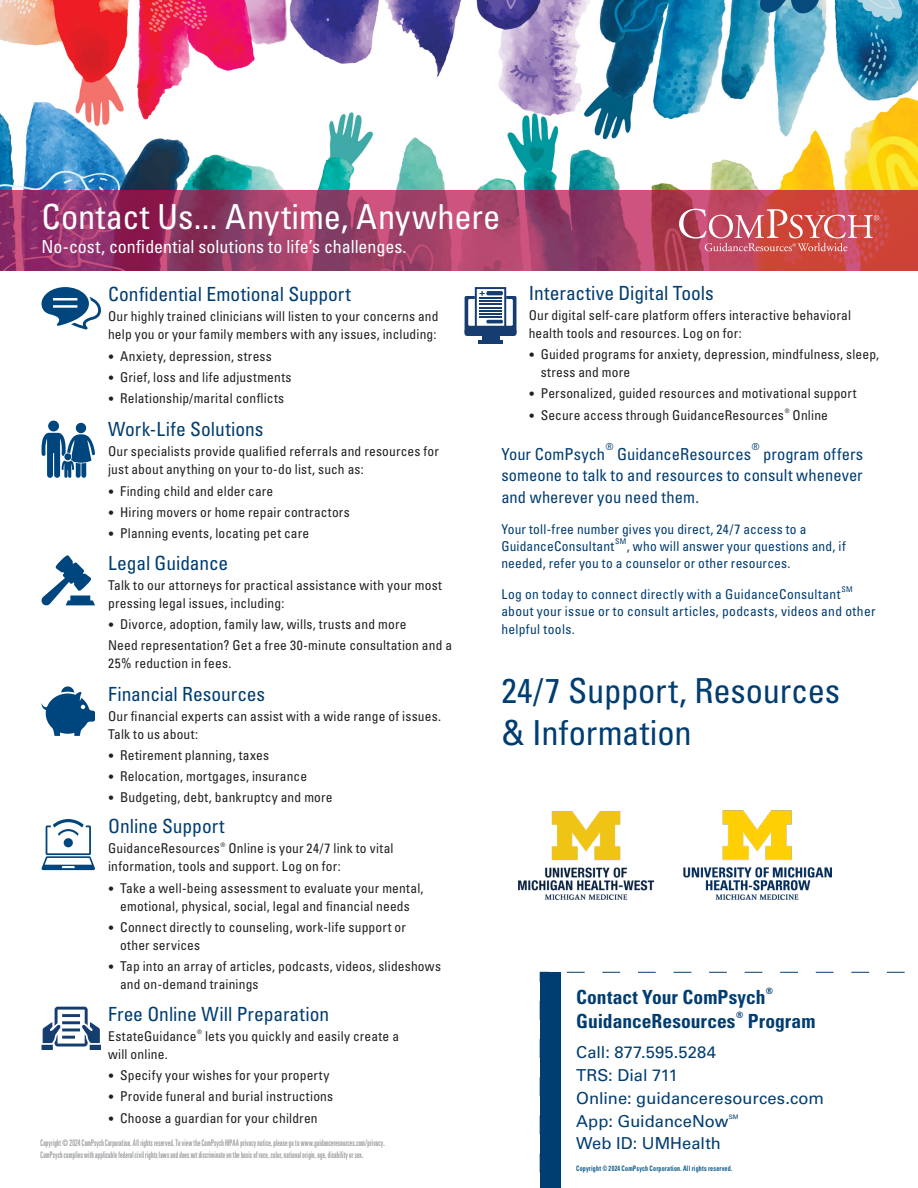
<style>
.page{position:relative;width:918px;height:1188px;background:#fff}
.page>*{position:absolute;margin:0;border:0;box-sizing:border-box;transform-origin:0 0}
.EF_Side_Body{font:condensed 34.5px "Univers LT Std";letter-spacing:-.005em;color:#003d71}
.EF_Title{font:condensed 34.5px "Univers LT Std";letter-spacing:.005em;color:#fff}
.EF_Header{font:condensed 19.5px "Univers LT Std";color:#003d71}
.t1{font:700 condensed 19.5px "Univers LT Std";color:#003d71}
.EF_Subtitle{font:condensed 18px "Univers LT Std";color:#fff}
.EF_Side_Intro{font:condensed 16.5px/21px "Univers LT Std";letter-spacing:.005em;color:#003d71;text-align:right}
.Contact_info{font:16.5px "Univers LT Std";color:#003d71}
.EF_Body{font:condensed 13.5px/18px "Univers LT Std";letter-spacing:.015em;color:#231f20}
.EF_Side_Intro-2{font:condensed 13.5px/17.2px "Univers LT Std";letter-spacing:.015em;color:#003d71}
.EF_Side_Body-2{font:condensed 13.5px/18px "Univers LT Std";letter-spacing:.025em;color:#003d71}
.EF_Side_Intro-3{font:condensed 9.6px "Univers LT Std";color:#003d71}
.Legal{font:ultra-condensed 9px/12px "Univers LT Std";letter-spacing:.03em;color:#939598;scale:.8 1}
.t2{font:700 condensed 8.7px "Univers LT Std";color:#003d71}
.EF_Side_Intro-4{font:condensed 7.8px "Univers LT Std";color:#003d71}
.EF_Side_Body-3{font:condensed 7.8px "Univers LT Std";color:#003d71}
.Legal-2{font:700 condensed 7.5px "Univers LT Std";letter-spacing:.03em;color:#125f8c;scale:.8 1}
.EF_Body-2{font:condensed 6.15px "Univers LT Std";color:#231f20}
.Contact_info-2{font:6.15px "Univers LT Std";color:#003d71}
.s1{font-weight:300;font-stretch:normal;font-size:12px}
</style>
<div class="page">
<img style="left:0;top:0;width:918px;height:190px">
<svg style="left:540px;top:972px;width:365px;height:216px"></svg>
<img style="left:518px;top:811px;width:136px;height:89px">
<img style="left:684px;top:810px;width:148px;height:89px">
<svg style="left:42px;top:287px;width:59px;height:43px"></svg>
<svg style="left:42px;top:422px;width:53px;height:56px"></svg>
<div style="left:64px;top:453px;width:7px;height:7px;background:#00467e;border-radius:50%"></div>
<svg style="left:42px;top:555px;width:53px;height:50px"></svg>
<svg style="left:42px;top:686px;width:53px;height:50px"></svg>
<svg style="left:42px;top:819px;width:53px;height:51px"></svg>
<svg style="left:42px;top:1007px;width:59px;height:43px"></svg>
<svg style="left:0;top:190px;width:918px;height:81px;background:#a43c61"></svg>
<svg style="left:679px;top:209px;width:200px;height:42px;background:#cf666c"></svg>
<hr style="left:482px;top:336px;width:18px;height:4px;background:#163d6f">
<hr style="left:478px;top:340px;width:25px;height:3px;background:#163d6f">
<svg style="left:465px;top:287px;width:51px;height:49px"></svg>
<p class="EF_Title" style="left:42px;top:195px;width:460px">Contact Us... Anytime, Anywhere</p>
<p class="EF_Subtitle" style="left:42px;top:235px;width:367px">No-cost, confidential solutions to life’s challenges.</p>
<p class="EF_Header" style="left:108px;top:282px;width:244px">Confidential Emotional Support</p>
<p class="EF_Body" style="left:108px;top:307px;width:332px">Our highly trained clinicians will listen to your concerns and help you or your family members with any issues, including:</p>
<p class="EF_Body" style="left:108px;top:347px;width:165px"><span class="s1">•</span> Anxiety, depression, stress</p>
<p class="EF_Body" style="left:108px;top:368px;width:185px"><span class="s1">•</span> Grief, loss and life adjustments</p>
<p class="EF_Body" style="left:108px;top:389px;width:178px"><span class="s1">•</span> Relationship/marital conflicts</p>
<p class="EF_Header" style="left:108px;top:417px;width:157px">Work-Life Solutions</p>
<p class="EF_Body" style="left:108px;top:442px;width:332px">Our specialists provide qualified referrals and resources for just about anything on your to-do list, such as:</p>
<p class="EF_Body" style="left:108px;top:482px;width:167px"><span class="s1">•</span> Finding child and elder care</p>
<p class="EF_Body" style="left:108px;top:503px;width:243px"><span class="s1">•</span> Hiring movers or home repair contractors</p>
<p class="EF_Body" style="left:108px;top:524px;width:203px"><span class="s1">•</span> Planning events, locating pet care</p>
<p class="EF_Header" style="left:108px;top:550px;width:122px">Legal Guidance</p>
<p class="EF_Body" style="left:108px;top:576px;width:335px">Talk to our attorneys for practical assistance with your most pressing legal issues, including:</p>
<p class="EF_Body" style="left:108px;top:615px;width:300px"><span class="s1">•</span> Divorce, adoption, family law, wills, trusts and more</p>
<p class="EF_Body" style="left:108px;top:636px;width:346px">Need representation? Get a free 30-minute consultation and a<br>25% reduction in fees.</p>
<p class="EF_Header" style="left:108px;top:681px;width:159px">Financial Resources</p>
<p class="EF_Body" style="left:108px;top:707px;width:335px">Our financial experts can assist with a wide range of issues.<br>Talk to us about:</p>
<p class="EF_Body" style="left:108px;top:746px;width:162px"><span class="s1">•</span> Retirement planning, taxes</p>
<p class="EF_Body" style="left:108px;top:767px;width:201px"><span class="s1">•</span> Relocation, mortgages, insurance</p>
<p class="EF_Body" style="left:108px;top:788px;width:226px"><span class="s1">•</span> Budgeting, debt, bankruptcy and more</p>
<p class="EF_Header" style="left:108px;top:814px;width:118px">Online Support</p>
<p class="EF_Body" style="left:108px;top:839px;width:113px">GuidanceResources</p>
<p class="EF_Body-2" style="left:221px;top:841px;width:6px">®</p>
<p class="EF_Body" style="left:108px;top:839px;width:287px;text-indent:120px">Online is your 24/7 link to vital information, tools and support. Log on for:</p>
<p class="EF_Body" style="left:108px;top:879px;width:317px;text-align:center"><span class="s1">•</span> Take a well-being assessment to evaluate your mental, emotional, physical, social, legal and financial needs</p>
<p class="EF_Body" style="left:120px;top:918px;width:287px;text-indent:-12px"><span class="s1">•</span> Connect directly to counseling, work-life support or other services</p>
<p class="EF_Body" style="left:120px;top:957px;width:322px;text-indent:-12px"><span class="s1">•</span> Tap into an array of articles, podcasts, videos, slideshows and on-demand trainings</p>
<p class="EF_Header" style="left:108px;top:1001px;width:223px">Free Online Will Preparation</p>
<p class="EF_Body" style="left:108px;top:1027px;width:90px">EstateGuidance</p>
<p class="EF_Body-2" style="left:197px;top:1028px;width:6px">®</p>
<p class="EF_Body" style="left:205px;top:1027px;width:195px">lets you quickly and easily create a</p>
<p class="EF_Body" style="left:108px;top:1045px;width:61px">will online.</p>
<p class="EF_Body" style="left:108px;top:1066px;width:223px"><span class="s1">•</span> Specify your wishes for your property</p>
<p class="EF_Body" style="left:108px;top:1087px;width:227px"><span class="s1">•</span> Provide funeral and burial instructions</p>
<p class="EF_Body" style="left:108px;top:1109px;width:211px"><span class="s1">•</span> Choose a guardian for your children</p>
<p class="Legal" style="left:41px;top:1136px;width:432px">Copyright © 2024 ComPsych Corporation. All rights reserved. To view the ComPsych HIPAA privacy notice, please go to www.guidanceresources.com/privacy.<br>ComPsych complies with applicable federal civil rights laws and does not discriminate on the basis of race, color, national origin, age, disability or sex.</p>
<p class="EF_Header" style="left:529px;top:280px;width:187px">Interactive Digital Tools</p>
<p class="EF_Body" style="left:529px;top:306px;width:324px">Our digital self-care platform offers interactive behavioral health tools and resources. Log on for:</p>
<p class="EF_Body" style="left:541px;top:345px;width:340px;text-indent:-12px"><span class="s1">•</span> Guided programs for anxiety, depression, mindfulness, sleep, stress and more</p>
<p class="EF_Body" style="left:529px;top:384px;width:329px"><span class="s1">•</span> Personalized, guided resources and motivational support</p>
<p class="EF_Body" style="left:529px;top:406px;width:257px"><span class="s1">•</span> Secure access through GuidanceResources</p>
<p class="EF_Body-2" style="left:785px;top:407px;width:6px">®</p>
<p class="EF_Body" style="left:793px;top:406px;width:37px">Online</p>
<p class="EF_Side_Intro-3" style="left:752px;top:440px;width:9px">®</p>
<p class="EF_Side_Intro" style="left:501px;top:443px;width:363px">program offers<br>someone to talk to and resources to consult whenever</p>
<p class="EF_Side_Intro" style="left:501px;top:486px;width:199px">and wherever you need them.</p>
<p class="EF_Side_Intro-2" style="left:501px;top:520px;width:307px">Your toll-free number gives you direct, 24/7 access to a<br>GuidanceConsultant</p>
<p class="EF_Side_Intro-3" style="left:606px;top:440px;width:9px">®</p>
<p class="EF_Side_Intro" style="left:501px;top:443px;width:105px">Your ComPsych</p>
<p class="EF_Side_Intro" style="left:617px;top:443px;width:135px">GuidanceResources</p>
<p class="EF_Side_Intro-4" style="left:615px;top:536px;width:13px">SM</p>
<p class="EF_Side_Intro-2" style="left:501px;top:537px;width:346px;text-indent:126px">, who will answer your questions and, if needed, refer you to a counselor or other resources.</p>
<p class="EF_Side_Body-2" style="left:501px;top:585px;width:341px">Log on today to connect directly with a GuidanceConsultant</p>
<p class="EF_Side_Body-3" style="left:841px;top:584px;width:13px">SM</p>
<p class="EF_Side_Body-2" style="left:501px;top:602px;width:376px">about your issue or to consult articles, podcasts, videos and other helpful tools.</p>
<p class="EF_Side_Body" style="left:501px;top:669px;width:340px">24/7 Support, Resources</p>
<p class="EF_Side_Body" style="left:501px;top:711px;width:192px">&amp; Information</p>
<p class="t1" style="left:576px;top:985px;width:191px">Contact Your ComPsych</p>
<p class="t2" style="left:766px;top:986px;width:9px">®</p>
<p class="t1" style="left:576px;top:1009px;width:161px">GuidanceResources</p>
<p class="t2" style="left:736px;top:1010px;width:9px">®</p>
<p class="t1" style="left:748px;top:1009px;width:69px">Program</p>
<p class="Contact_info" style="left:576px;top:1043px;width:141px">Call: 877.595.5284</p>
<p class="Contact_info" style="left:576px;top:1065px;width:103px">TRS: Dial 711</p>
<p class="Contact_info" style="left:576px;top:1088px;width:250px">Online: guidanceresources.com</p>
<p class="Contact_info" style="left:576px;top:1111px;width:154px">App: GuidanceNow</p>
<p class="Contact_info-2" style="left:729px;top:1113px;width:12px">SM</p>
<p class="Contact_info" style="left:576px;top:1134px;width:146px">Web ID: UMHealth</p>
<p class="Legal-2" style="left:576px;top:1164px;width:197px">Copyright © 2024 ComPsych Corporation. All rights reserved.</p>
</div>
